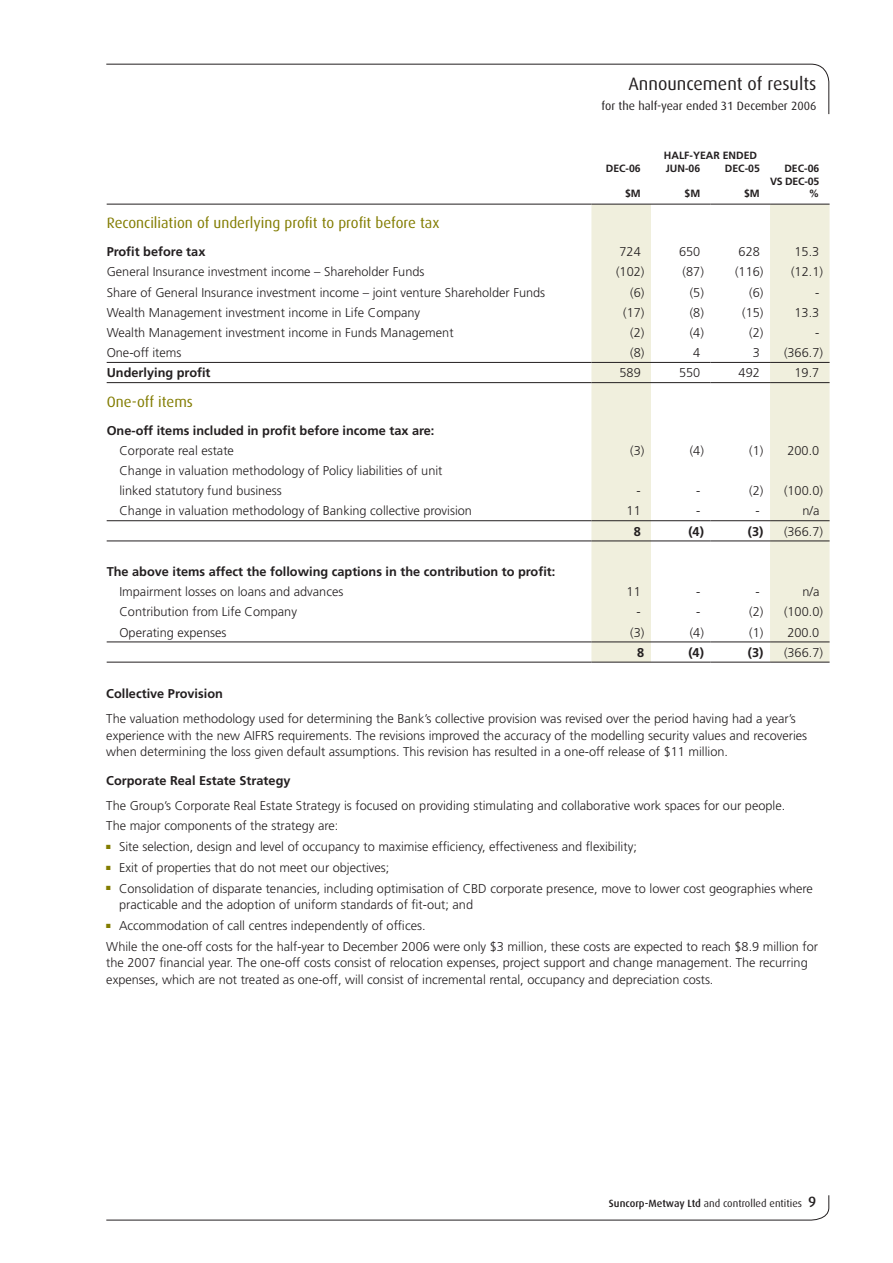
<style>
.page{position:relative;width:893px;height:1263px;background:#fff}
.page>*{position:absolute;margin:0;border:0;box-sizing:border-box;transform-origin:0 0}
.t1{font:18px "Dax";color:#231f20}
.t2{font:15px "Dax";color:#827c00}
.t3{font:300 12.75px/16.5px "Frutiger";color:#231f20}
.t4{font:700 12.75px "Frutiger";color:#231f20}
.t5{font:12px "Dax";color:#231f20}
.t6{font:700 10.5px/12.8px "Frutiger";color:#231f20;text-align:right}
.t7{font:10.5px "Dax";color:#231f20}
.s1{font-weight:700}
.s2{font-weight:500}
</style>
<div class="page">
<svg style="left:591px;top:205px;width:239px;height:457px"></svg>
<hr style="left:107px;top:204px;width:484px;height:1px;background:#231f20">
<hr style="left:591px;top:204px;width:60px;height:1px;background:#231f20">
<hr style="left:651px;top:204px;width:59px;height:1px;background:#231f20">
<hr style="left:710px;top:204px;width:60px;height:1px;background:#231f20">
<hr style="left:770px;top:204px;width:60px;height:1px;background:#231f20">
<hr style="left:107px;top:382px;width:484px;height:1px;background:#231f20">
<hr style="left:591px;top:382px;width:60px;height:1px;background:#231f20">
<hr style="left:651px;top:382px;width:59px;height:1px;background:#231f20">
<hr style="left:710px;top:382px;width:60px;height:1px;background:#231f20">
<hr style="left:770px;top:382px;width:60px;height:1px;background:#231f20">
<hr style="left:107px;top:540px;width:484px;height:1px;background:#231f20">
<hr style="left:591px;top:540px;width:60px;height:1px;background:#231f20">
<hr style="left:651px;top:540px;width:59px;height:1px;background:#231f20">
<hr style="left:710px;top:540px;width:60px;height:1px;background:#231f20">
<hr style="left:770px;top:540px;width:60px;height:1px;background:#231f20">
<hr style="left:107px;top:662px;width:484px;height:1px;background:#231f20">
<hr style="left:591px;top:662px;width:60px;height:1px;background:#231f20">
<hr style="left:651px;top:662px;width:59px;height:1px;background:#231f20">
<hr style="left:710px;top:662px;width:60px;height:1px;background:#231f20">
<hr style="left:770px;top:662px;width:60px;height:1px;background:#231f20">
<hr style="left:107px;top:362px;width:484px;height:1px;background:#231f20">
<hr style="left:591px;top:362px;width:60px;height:1px;background:#231f20">
<hr style="left:651px;top:362px;width:59px;height:1px;background:#231f20">
<hr style="left:710px;top:362px;width:60px;height:1px;background:#231f20">
<hr style="left:770px;top:362px;width:60px;height:1px;background:#231f20">
<hr style="left:107px;top:520px;width:484px;height:1px;background:#231f20">
<hr style="left:591px;top:520px;width:60px;height:1px;background:#231f20">
<hr style="left:651px;top:520px;width:59px;height:1px;background:#231f20">
<hr style="left:710px;top:520px;width:60px;height:1px;background:#231f20">
<hr style="left:770px;top:520px;width:60px;height:1px;background:#231f20">
<hr style="left:107px;top:642px;width:484px;height:1px;background:#231f20">
<hr style="left:591px;top:642px;width:60px;height:1px;background:#231f20">
<hr style="left:651px;top:642px;width:59px;height:1px;background:#231f20">
<hr style="left:710px;top:642px;width:60px;height:1px;background:#231f20">
<hr style="left:770px;top:642px;width:60px;height:1px;background:#231f20">
<svg style="left:106px;top:63px;width:724px;height:52px"></svg>
<svg style="left:106px;top:1195px;width:724px;height:26px"></svg>
<h1 class="t1" style="left:628px;top:74px;width:190px">Announcement of results</h1>
<p class="t5" style="left:602px;top:99px;width:216px">for the half-year ended 31 December 2006</p>
<p class="t6" style="left:664px;top:149px;width:95px">HALF-YEAR ENDED</p>
<p class="t6" style="left:606px;top:162px;width:37px">DEC-06</p>
<p class="t6" style="left:666px;top:162px;width:36px">JUN-06</p>
<p class="t6" style="left:725px;top:162px;width:37px">DEC-05</p>
<p class="t6" style="left:770px;top:162px;width:51px">DEC-06<br>VS DEC-05</p>
<p class="t6" style="left:625px;top:187px;width:17px">$M</p>
<p class="t6" style="left:684px;top:187px;width:17px">$M</p>
<p class="t6" style="left:744px;top:187px;width:17px">$M</p>
<p class="t6" style="left:809px;top:187px;width:12px">%</p>
<p class="t2" style="left:107px;top:215px;width:334px">Reconciliation of underlying profit to profit before tax</p>
<p class="t4" style="left:107px;top:244px;width:100px">Profit before tax</p>
<p class="t3" style="left:619px;top:244px;width:23px">724</p>
<p class="t3" style="left:679px;top:244px;width:23px">650</p>
<p class="t3" style="left:739px;top:244px;width:23px">628</p>
<p class="t3" style="left:794px;top:244px;width:26px">15.3</p>
<p class="t3" style="left:107px;top:264px;width:319px">General Insurance investment income – Shareholder Funds</p>
<p class="t3" style="left:616px;top:264px;width:30px">(102)</p>
<p class="t3" style="left:683px;top:264px;width:23px">(87)</p>
<p class="t3" style="left:735px;top:264px;width:30px">(116)</p>
<p class="t3" style="left:791px;top:264px;width:33px">(12.1)</p>
<p class="t3" style="left:107px;top:284px;width:440px">Share of General Insurance investment income – joint venture Shareholder Funds</p>
<p class="t3" style="left:630px;top:284px;width:16px">(6)</p>
<p class="t3" style="left:690px;top:284px;width:16px">(5)</p>
<p class="t3" style="left:749px;top:284px;width:16px">(6)</p>
<p class="t3" style="left:815px;top:284px;width:6px">-</p>
<p class="t3" style="left:107px;top:304px;width:315px">Wealth Management investment income in Life Company</p>
<p class="t3" style="left:623px;top:304px;width:23px">(17)</p>
<p class="t3" style="left:690px;top:304px;width:16px">(8)</p>
<p class="t3" style="left:742px;top:304px;width:23px">(15)</p>
<p class="t3" style="left:794px;top:304px;width:26px">13.3</p>
<p class="t3" style="left:107px;top:324px;width:348px">Wealth Management investment income in Funds Management</p>
<p class="t3" style="left:630px;top:324px;width:16px">(2)</p>
<p class="t3" style="left:690px;top:324px;width:16px">(4)</p>
<p class="t3" style="left:749px;top:324px;width:16px">(2)</p>
<p class="t3" style="left:815px;top:324px;width:6px">-</p>
<p class="t3" style="left:107px;top:345px;width:76px">One-off items</p>
<p class="t3" style="left:630px;top:345px;width:16px">(8)</p>
<p class="t3" style="left:693px;top:345px;width:9px">4</p>
<p class="t3" style="left:753px;top:345px;width:9px">3</p>
<p class="t3" style="left:784px;top:345px;width:40px">(366.7)</p>
<p class="t4" style="left:107px;top:365px;width:105px">Underlying profit</p>
<p class="t3" style="left:619px;top:365px;width:23px">589</p>
<p class="t3" style="left:679px;top:365px;width:23px">550</p>
<p class="t3" style="left:739px;top:365px;width:23px">492</p>
<p class="t3" style="left:794px;top:365px;width:26px">19.7</p>
<p class="t2" style="left:107px;top:393px;width:88px">One-off items</p>
<p class="t4" style="left:107px;top:423px;width:329px">One-off items included in profit before income tax are:</p>
<p class="t3" style="left:119px;top:442px;width:116px">Corporate real estate</p>
<p class="t3" style="left:630px;top:442px;width:16px">(3)</p>
<p class="t3" style="left:690px;top:442px;width:16px">(4)</p>
<p class="t3" style="left:749px;top:442px;width:72px">(1) 200.0</p>
<p class="t3" style="left:119px;top:461px;width:325px;line-height:20.2px">Change in valuation methodology of Policy liabilities of unit linked statutory fund business</p>
<p class="t3" style="left:636px;top:483px;width:6px">-</p>
<p class="t3" style="left:696px;top:483px;width:6px">-</p>
<p class="t3" style="left:749px;top:483px;width:75px">(2) (100.0)</p>
<p class="t3" style="left:119px;top:503px;width:354px">Change in valuation methodology of Banking collective provision</p>
<p class="t3" style="left:627px;top:503px;width:16px">11</p>
<p class="t3" style="left:696px;top:503px;width:6px">-</p>
<p class="t3" style="left:756px;top:503px;width:6px">-</p>
<p class="t3" style="left:802px;top:503px;width:19px">n/a</p>
<p class="t4" style="left:634px;top:524px;width:9px">8</p>
<p class="t4" style="left:688px;top:524px;width:17px">(4)</p>
<p class="t3" style="left:748px;top:523px;width:77px"><span class="s1">(3)</span> (366.7)</p>
<p class="t4" style="left:107px;top:564px;width:450px">The above items affect the following captions in the contribution to profit:</p>
<p class="t3" style="left:119px;top:584px;width:225px">Impairment losses on loans and advances</p>
<p class="t3" style="left:627px;top:584px;width:16px">11</p>
<p class="t3" style="left:696px;top:584px;width:6px">-</p>
<p class="t3" style="left:756px;top:584px;width:6px">-</p>
<p class="t3" style="left:802px;top:584px;width:19px">n/a</p>
<p class="t3" style="left:119px;top:604px;width:179px">Contribution from Life Company</p>
<p class="t3" style="left:636px;top:604px;width:6px">-</p>
<p class="t3" style="left:696px;top:604px;width:6px">-</p>
<p class="t3" style="left:749px;top:604px;width:75px">(2) (100.0)</p>
<p class="t3" style="left:119px;top:624px;width:108px">Operating expenses</p>
<p class="t3" style="left:630px;top:624px;width:16px">(3)</p>
<p class="t3" style="left:690px;top:624px;width:16px">(4)</p>
<p class="t3" style="left:749px;top:624px;width:72px">(1) 200.0</p>
<p class="t4" style="left:637px;top:645px;width:9px">8</p>
<p class="t4" style="left:688px;top:645px;width:17px">(4)</p>
<p class="t4" style="left:748px;top:645px;width:17px">(3)</p>
<p class="t3" style="left:784px;top:644px;width:40px">(366.7)</p>
<p class="t4" style="left:106px;top:686px;width:118px">Collective Provision</p>
<p class="t3" style="left:106px;top:711px;width:702px">The valuation methodology used for determining the Bank’s collective provision was revised over the period having had a year’s experience with the new AIFRS requirements. The revisions improved the accuracy of the modelling security values and recoveries when determining the loss given default assumptions. This revision has resulted in a one-off release of $11 million.</p>
<p class="t4" style="left:106px;top:773px;width:186px">Corporate Real Estate Strategy</p>
<p class="t3" style="left:106px;top:795px;width:680px;line-height:20.7px">The Group’s Corporate Real Estate Strategy is focused on providing stimulating and collaborative work spaces for our people.<br>The major components of the strategy are:</p>
<p class="t3" style="left:106px;top:838px;width:532px"><sup>■</sup> Site selection, design and level of occupancy to maximise efficiency, effectiveness and flexibility;</p>
<p class="t3" style="left:106px;top:859px;width:285px"><sup>■</sup> Exit of properties that do not meet our objectives;</p>
<p class="t3" style="left:119px;top:880px;width:695px;text-indent:-13px"><sup>■</sup> Consolidation of disparate tenancies, including optimisation of CBD corporate presence, move to lower cost geographies where practicable and the adoption of uniform standards of fit-out; and</p>
<p class="t3" style="left:106px;top:915px;width:713px;line-height:20.7px"><sup>■</sup> Accommodation of call centres independently of offices.<br>While the one-off costs for the half-year to December 2006 were only $3 million, these costs are expected to reach $8.9 million for</p>
<p class="t3" style="left:106px;top:954px;width:703px">the 2007 financial year. The one-off costs consist of relocation expenses, project support and change management. The recurring expenses, which are not treated as one-off, will consist of incremental rental, occupancy and depreciation costs.</p>
<p class="t7" style="left:609px;top:1197px;width:195px"><span class="s2">Suncorp-Metway Ltd</span> and controlled entities</p>
</div>
